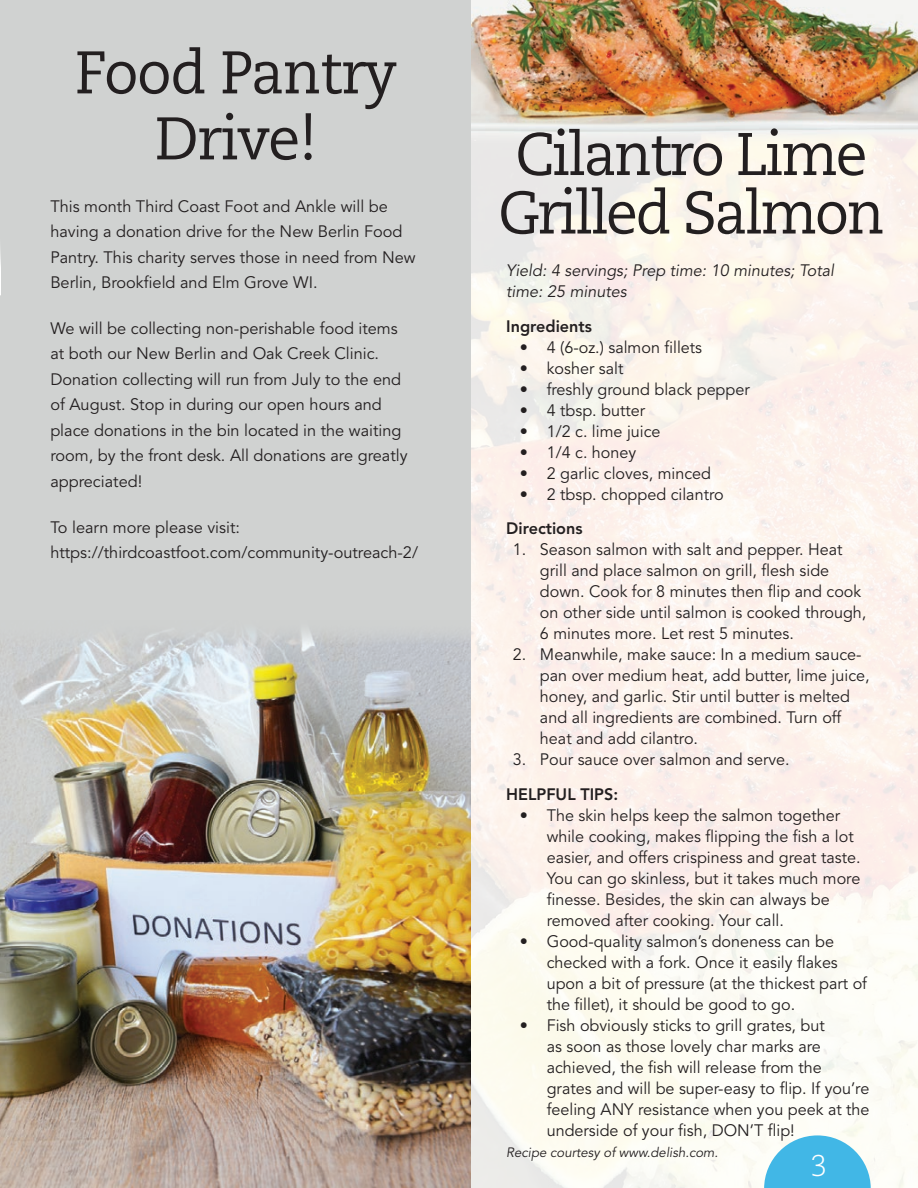
<style>
.page{position:relative;width:918px;height:1188px;background:#fff}
.page>*{position:absolute;margin:0;border:0;box-sizing:border-box;transform-origin:0 0}
.t1{font:60px/58.5px "Caecilia LT Std";letter-spacing:-.04em;color:#231f20;scale:.95 1}
.t2{font:60px/66px "Caecilia LT Std";letter-spacing:-.02em;color:#231f20;text-align:center;scale:.96 1}
.t3{font:300 30px "Caecilia LT Std";color:#fff}
.t4{font:16.5px/21px "Avenir LT Std";color:#231f20}
.t5{font:italic 16.5px/21px "Avenir LT Std";color:#231f20}
.t6{font:800 16.5px "Avenir LT Std";color:#231f20}
.t7{font:italic 13.5px "Avenir LT Std";color:#231f20}
</style>
<div class="page">
<div style="left:0;top:0;width:471px;height:1188px;background:#d0d2d1"></div>
<img style="left:0;top:632px;width:471px;height:556px">
<svg style="left:764px;top:1135px;width:107px;height:53px"></svg>
<hr style="left:0;top:234px;width:1px;height:61px;background:#fff">
<img style="left:471px;top:0;width:447px;height:146px">
<h1 class="t2" style="left:75px;top:41px;width:337px">Food Pantry<br>Drive!</h1>
<p class="t4" style="left:50px;top:194px;width:367px;line-height:25.5px">This month Third Coast Foot and Ankle will be having a donation drive for the New Berlin Food Pantry. This charity serves those in need from New Berlin, Brookfield and Elm Grove WI.</p>
<p class="t4" style="left:50px;top:316px;width:359px;line-height:25.5px">We will be collecting non-perishable food items at both our New Berlin and Oak Creek Clinic.<br>Donation collecting will run from July to the end of August. Stop in during our open hours and place donations in the bin located in the waiting room, by the front desk. All donations are greatly appreciated!</p>
<p class="t4" style="left:50px;top:515px;width:369px;line-height:25.5px">To learn more please visit: https://thirdcoastfoot.com/community-outreach-2/</p>
<h1 class="t1" style="left:498px;top:126px;width:408px">Cilantro Lime<br>Grilled Salmon</h1>
<p class="t5" style="left:506px;top:260px;width:329px">Yield: 4 servings; Prep time: 10 minutes; Total time: 25 minutes</p>
<p class="t6" style="left:506px;top:316px;width:87px">Ingredients</p>
<p class="t4" style="left:520px;top:337px;width:184px">• 4 (6-oz.) salmon fillets</p>
<p class="t4" style="left:520px;top:358px;width:105px">• kosher salt</p>
<p class="t4" style="left:520px;top:379px;width:232px">• freshly ground black pepper</p>
<p class="t4" style="left:520px;top:400px;width:127px">• 4 tbsp. butter</p>
<p class="t4" style="left:520px;top:421px;width:142px">• 1/2 c. lime juice</p>
<p class="t4" style="left:520px;top:442px;width:118px">• 1/4 c. honey</p>
<p class="t4" style="left:520px;top:463px;width:193px">• 2 garlic cloves, minced</p>
<p class="t4" style="left:520px;top:484px;width:205px">• 2 tbsp. chopped cilantro</p>
<p class="t6" style="left:506px;top:519px;width:78px">Directions</p>
<p class="t4" style="left:540px;top:539px;width:328px;text-indent:-27px">1. Season salmon with salt and pepper. Heat grill and place salmon on grill, flesh side down. Cook for 8 minutes then flip and cook on other side until salmon is cooked through, 6 minutes more. Let rest 5 minutes.</p>
<p class="t4" style="left:540px;top:644px;width:331px;text-indent:-27px">2. Meanwhile, make sauce: In a medium sauce&shy;pan over medium heat, add butter, lime juice, honey, and garlic. Stir until butter is melted and all ingredients are combined. Turn off heat and add cilantro.</p>
<p class="t4" style="left:513px;top:749px;width:278px">3. Pour sauce over salmon and serve.</p>
<p class="t6" style="left:506px;top:784px;width:113px">HELPFUL TIPS:</p>
<p class="t4" style="left:547px;top:805px;width:315px;text-indent:-27px">• The skin helps keep the salmon together while cooking, makes flipping the fish a lot easier, and offers crispiness and great taste.<br>You can go skinless, but it takes much more finesse. Besides, the skin can always be removed after cooking. Your call.</p>
<p class="t4" style="left:547px;top:931px;width:322px;text-indent:-27px">• Good-quality salmon’s doneness can be checked with a fork. Once it easily flakes upon a bit of pressure (at the thickest part of the fillet), it should be good to go.</p>
<p class="t4" style="left:547px;top:1015px;width:324px;text-indent:-27px">• Fish obviously sticks to grill grates, but<br>as soon as those lovely char marks are achieved, the fish will release from the grates and will be super-easy to flip. If you’re feeling ANY resistance when you peek at the underside of your fish, DON’T flip!</p>
<p class="t7" style="left:506px;top:1144px;width:213px">Recipe courtesy of www.delish.com.</p>
<h2 class="t3" style="left:811px;top:1149px;width:18px">3</h2>
</div>
